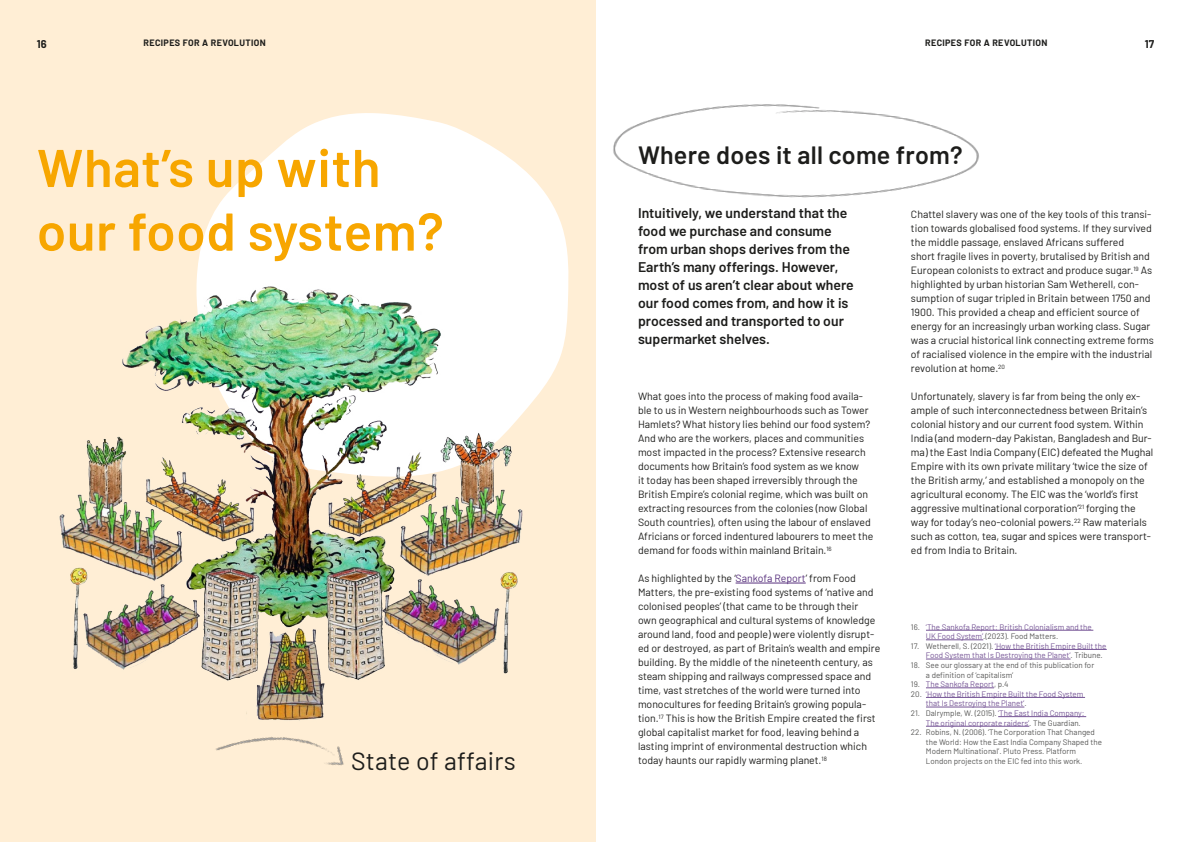
<style>
.page{position:relative;width:1191px;height:842px;background:#fff}
.page>*{position:absolute;margin:0;border:0;box-sizing:border-box;transform-origin:0 0}
.t1{font:600 53px/63.6px "Barlow";letter-spacing:.01em;color:#f7a600}
.t2{font:600 25px "Barlow";letter-spacing:.01em;color:#1d1d1b}
.t3{font:25px "Barlow";letter-spacing:.005em;color:#1d1d1b}
.t4{font:600 14px/18px "Barlow";color:#1d1d1b}
.t5{font:700 11px "Barlow";color:#1d1d1b}
.t6{font:10.5px/14px "Barlow";color:#1d1d1b}
.t7{font:700 9px "Barlow";letter-spacing:.04em;color:#1d1d1b}
.t8{font:8px/9.6px "Barlow";color:#755495}
.t9{font:8px/9.6px "Barlow";color:#575756}
.s1{color:#59327e}
.s2{color:#575756}
</style>
<div class="page">
<div style="left:0;top:0;width:595px;height:842px;background:#ffeed5"></div>
<svg style="left:197px;top:113px;width:371px;height:237px;fill:#fff"></svg>
<img style="left:515px;top:76px;width:464px;height:184px">
<hr style="left:735px;top:583px;width:70px;height:1px;background:#59327e">
<img style="left:59px;top:275px;width:503px;height:399px">
<img style="left:168px;top:666px;width:236px;height:100px">
<hr style="left:926px;top:630px;width:167px;height:1px;background:#755495">
<hr style="left:926px;top:640px;width:57px;height:1px;background:#755495">
<hr style="left:995px;top:649px;width:111px;height:1px;background:#755495">
<hr style="left:926px;top:659px;width:144px;height:1px;background:#755495">
<hr style="left:926px;top:688px;width:68px;height:1px;background:#755495">
<hr style="left:926px;top:697px;width:159px;height:1px;background:#755495">
<hr style="left:926px;top:707px;width:98px;height:1px;background:#755495">
<hr style="left:998px;top:716px;width:88px;height:1px;background:#755495">
<hr style="left:926px;top:726px;width:103px;height:1px;background:#755495">
<p class="t5" style="left:37px;top:36px;width:11px">16</p>
<p class="t7" style="left:144px;top:36px;width:124px">RECIPES FOR A REVOLUTION</p>
<p class="t7" style="left:925px;top:36px;width:124px">RECIPES FOR A REVOLUTION</p>
<p class="t5" style="left:1144px;top:36px;width:11px">17</p>
<h1 class="t1" style="left:37px;top:132px;width:408px">What’s up with our food system?</h1>
<h2 class="t3" style="left:351px;top:743px;width:166px">State of affairs</h2>
<h2 class="t2" style="left:638px;top:137px;width:326px">Where does it all come from?</h2>
<p class="t4" style="left:638px;top:203px;width:217px">Intuitively, we understand that the food we purchase and consume from urban shops derives from the<br>Earth’s many offerings. However, most of us aren’t clear about where our food comes from, and how it is processed and transported to our supermarket shelves.</p>
<p class="t6" style="left:638px;top:389px;width:237px">What goes into the process of making food availa&shy;ble to us in Western neighbourhoods such as Tower Hamlets? What history lies behind our food system?<br>And who are the workers, places and communities most impacted in the process? Extensive research documents how Britain’s food system as we know<br>it today has been shaped irreversibly through the British Empire’s colonial regime, which was built on extracting resources from the colonies (now Global South countries), often using the labour of enslaved Africians or forced indentured labourers to meet the demand for foods within mainland Britain.<sup>16</sup></p>
<p class="t6" style="left:638px;top:571px;width:244px">As highlighted by the ‘<span class="s1">Sankofa Report</span>’ from Food Matters, the pre-existing food systems of ‘native and colonised peoples’ (that came to be through their<br>own geographical and cultural systems of knowledge around land, food and people) were violently disrupt&shy;ed or destroyed, as part of Britain’s wealth and empire building. By the middle of the nineteenth century, as steam shipping and railways compressed space and time, vast stretches of the world were turned into monocultures for feeding Britain’s growing popula&shy;tion.<sup>17</sup> This is how the British Empire created the first global capitalist market for food, leaving behind a lasting imprint of environmental destruction which today haunts our rapidly warming planet.<sup>18</sup></p>
<p class="t6" style="left:911px;top:206px;width:244px">Chattel slavery was one of the key tools of this transi&shy;tion towards globalised food systems. If they survived the middle passage, enslaved Africans suffered<br>short fragile lives in poverty, brutalised by British and European colonists to extract and produce sugar.<sup>19</sup> As highlighted by urban historian Sam Wetherell, con&shy;sumption of sugar tripled in Britain between 1750 and 1900. This provided a cheap and efficient source of energy for an increasingly urban working class. Sugar was a crucial historical link connecting extreme forms of racialised violence in the empire with the industrial revolution at home.<sup>20</sup></p>
<p class="t6" style="left:911px;top:388px;width:244px">Unfortunately, slavery is far from being the only ex&shy;ample of such interconnectedness between Britain’s colonial history and our current food system. Within India (and modern-day Pakistan, Bangladesh and Bur&shy;ma) the East India Company (EIC) defeated the Mughal Empire with its own private military ‘twice the size of the British army,’ and established a monopoly on the agricultural economy. The EIC was the ‘world’s first aggressive multinational corporation’<sup>21</sup> forging the way for today’s neo-colonial powers.<sup>22</sup> Raw materials such as cotton, tea, sugar and spices were transport&shy;ed from India to Britain.</p>
<p class="t8" style="left:926px;top:621px;width:167px;text-indent:-15px"><span class="s2">16.</span> ‘The Sankofa Report: British Colonialism and the<br>UK Food System’<span class="s2">.(2023). Food Matters.</span></p>
<p class="t8" style="left:926px;top:640px;width:182px;text-indent:-15px"><span class="s2">17. Wetherell, S. (2021).</span> ‘How the British Empire Built the<br>Food System that Is Destroying the Planet‘<span class="s2">. Tribune.</span></p>
<p class="t9" style="left:926px;top:660px;width:170px;text-indent:-15px">18. See our glossary at the end of this publication for a definition of ‘capitalism’</p>
<p class="t8" style="left:911px;top:679px;width:99px"><span class="s2">19.</span> The Sankofa Report<span class="s2">, p.4</span></p>
<p class="t8" style="left:926px;top:688px;width:159px;text-indent:-15px"><span class="s2">20.</span> ‘How the British Empire Built the Food System that Is Destroying the Planet‘<span class="s2">.</span></p>
<p class="t8" style="left:926px;top:708px;width:160px;text-indent:-15px"><span class="s2">21. Dalrymple, W. (2015).</span> ‘The East India Company:<br>The original corporate raiders’<span class="s2">. The Guardian.</span></p>
<p class="t9" style="left:926px;top:727px;width:177px;text-indent:-15px">22. Robins, N. (2006). ‘The Corporation That Changed the World: How the East India Company Shaped the Modern Multinational’. Pluto Press. Platform London projects on the EIC fed into this work.</p>
</div>
